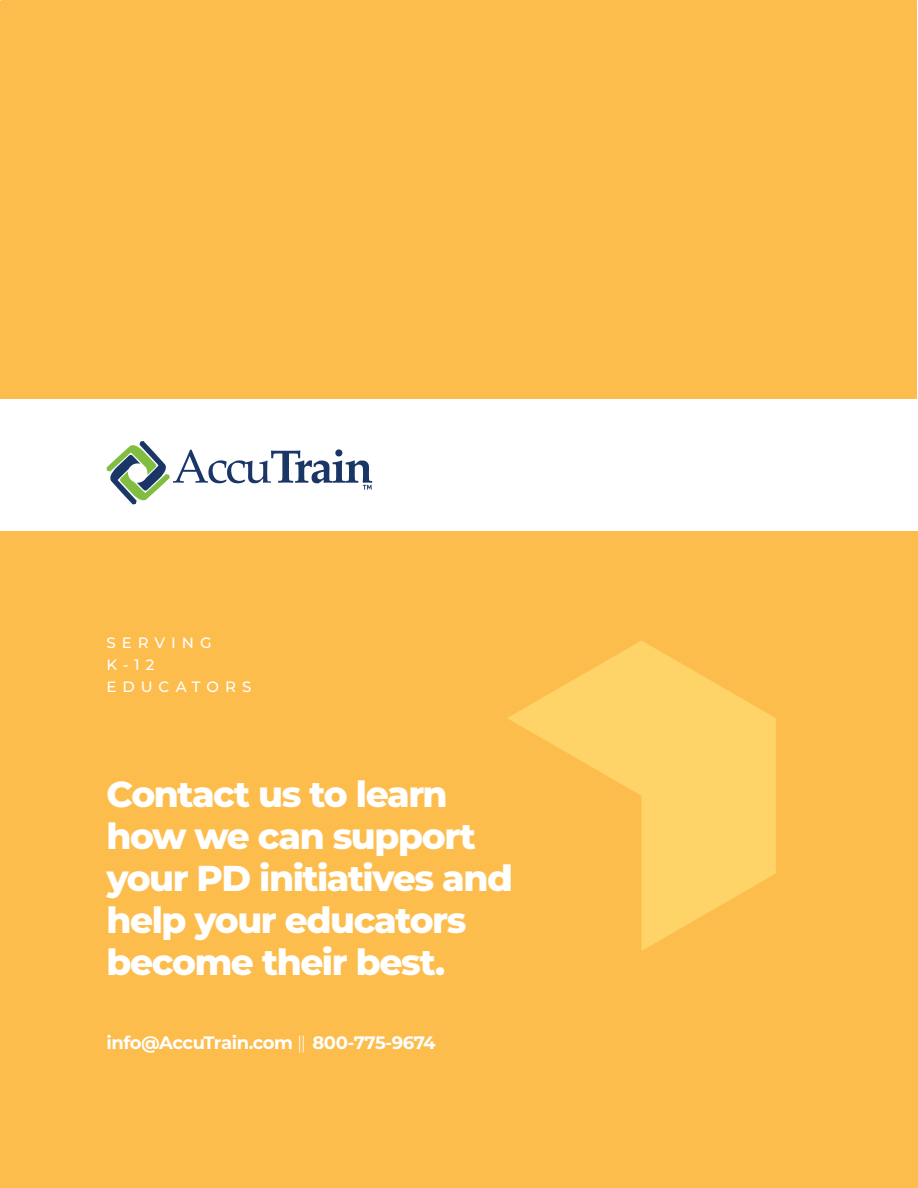
<style>
.page{position:relative;width:918px;height:1188px;background:#fff}
.page>*{position:absolute;margin:0;border:0;box-sizing:border-box;transform-origin:0 0}
.t1{font:800 36px/42px "Montserrat";letter-spacing:-.04em;color:#fff}
.t2{font:700 18px "Montserrat";letter-spacing:-.025em;color:#fff}
.t3{font:500 15px/21.8px "Montserrat";letter-spacing:.4em;color:#fff}
.s1{font-weight:300}
</style>
<div class="page">
<div style="left:0;top:1px;width:917px;height:398px;background:#fdbd4d"></div>
<div style="left:0;top:531px;width:918px;height:657px;background:#fdbd4d"></div>
<svg style="left:507px;top:640px;width:269px;height:311px;background:#fdc759"></svg>
<svg style="left:106px;top:441px;width:266px;height:63px"></svg>
<p class="t3" style="left:106px;top:632px;width:146px">SERVING<br>K-12<br>EDUCATORS</p>
<p class="t1" style="left:106px;top:775px;width:407px">Contact us to learn how we can support your PD initiatives and help your educators become their best.</p>
<p class="t2" style="left:106px;top:1035px;width:331px">info@AccuTrain.com <span class="s1">||</span> 800-775-9674</p>
</div>
